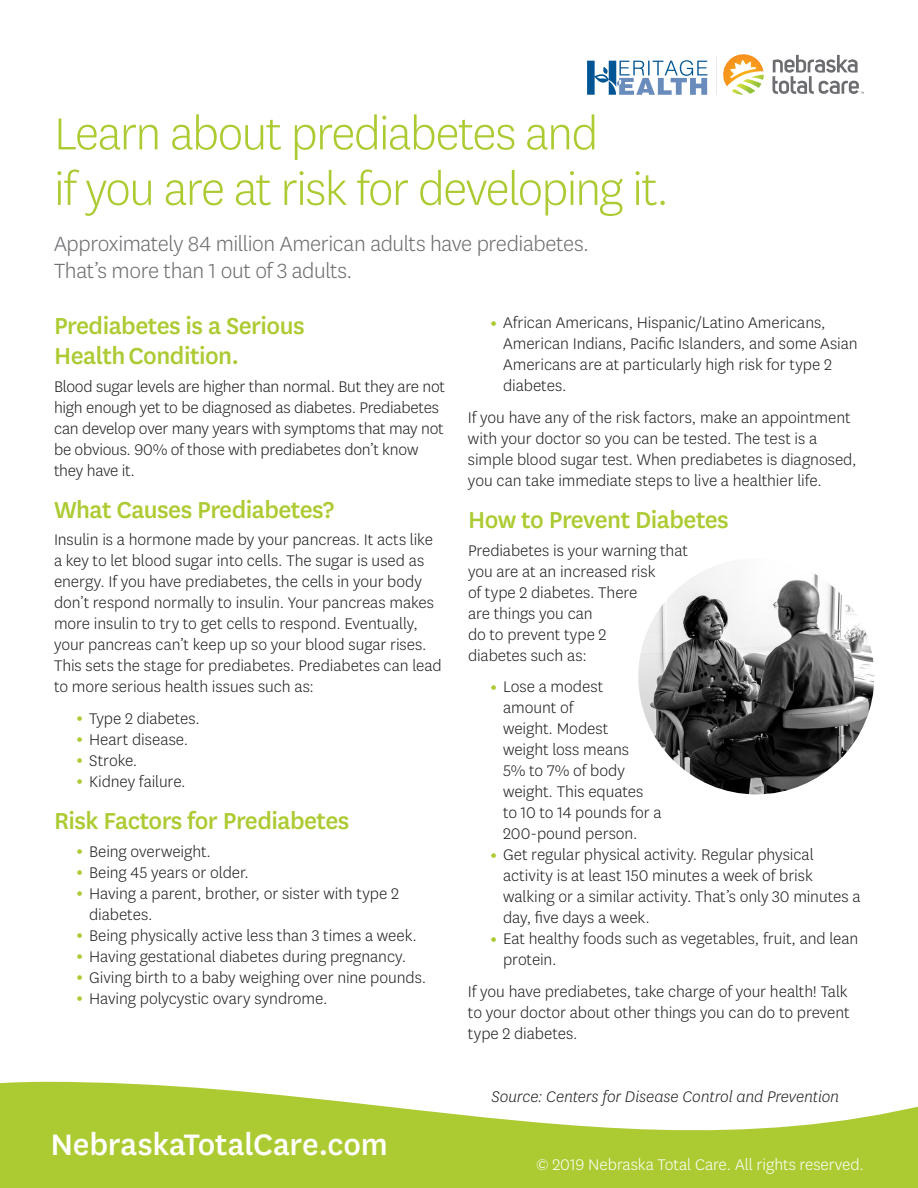
<style>
.page{position:relative;width:918px;height:1188px;background:#fff}
.page>*{position:absolute;margin:0;border:0;box-sizing:border-box;transform-origin:0 0}
.Sub_a{font:300 52.5px/55.5px "Centene Sans";letter-spacing:-.03em;color:#accb33}
.t1{font:500 34.65px "Centene Sans";letter-spacing:-.005em;color:#fff}
.sub_b{font:500 27px/30px "Centene Sans";letter-spacing:-.02em;color:#accb33}
.intro_paragraph{font:300 24px/27px "Centene Sans";letter-spacing:-.015em;color:#6c6d70}
.Body{font:300 18px/21px "Centene Sans";letter-spacing:-.005em;color:#231f20}
.bullet_indent{font:300 18px/21px "Centene Sans";letter-spacing:-.005em;color:#231f20}
.Body-2{font:italic 300 18px "Centene Sans";letter-spacing:-.01em;color:#231f20}
.t2{font:300 18px "Centene Sans";color:#fff}
.s1{font-size:37.5px;color:#accb33}
</style>
<div class="page">
<svg style="left:587px;top:60px;width:120px;height:35px"></svg>
<hr style="left:716px;top:56px;width:1px;height:39px;background:#d1d2d4">
<svg style="left:723px;top:54px;width:41px;height:41px"></svg>
<svg style="left:773px;top:55px;width:91px;height:39px"></svg>
<svg style="left:0;top:1082px;width:918px;height:106px;fill:#accb33"></svg>
<img style="left:638px;top:558px;width:236px;height:236px;border-radius:118px">
<p class="Sub_a" style="left:54px;top:104px;width:617px">Learn about prediabetes and<br>if you are at risk for developing it.</p>
<p class="intro_paragraph" style="left:54px;top:230px;width:537px">Approximately 84 million American adults have prediabetes.<br>That’s more than 1 out of 3 adults.</p>
<p class="sub_b" style="left:54px;top:309px;width:252px">Prediabetes is a Serious<br>Health Condition.</p>
<p class="Body" style="left:54px;top:375px;width:393px">Blood sugar levels are higher than normal. But they are not high enough yet to be diagnosed as diabetes. Prediabetes can develop over many years with symptoms that may not be obvious. 90% of those with prediabetes don’t know they have it.</p>
<p class="sub_b" style="left:54px;top:493px;width:282px">What Causes Prediabetes?</p>
<p class="Body" style="left:54px;top:529px;width:389px">Insulin is a hormone made by your pancreas. It acts like a key to let blood sugar into cells. The sugar is used as energy. If you have prediabetes, the cells in your body don’t respond normally to insulin. Your pancreas makes more insulin to try to get cells to respond. Eventually, your pancreas can’t keep up so your blood sugar rises.<br>This sets the stage for prediabetes. Prediabetes can lead to more serious health issues such as:</p>
<p class="bullet_indent" style="left:74px;top:707px;width:127px"><span class="s1">•</span> Type 2 diabetes.</p>
<p class="bullet_indent" style="left:74px;top:728px;width:116px"><span class="s1">•</span> Heart disease.</p>
<p class="bullet_indent" style="left:74px;top:749px;width:65px"><span class="s1">•</span> Stroke.</p>
<p class="bullet_indent" style="left:74px;top:770px;width:113px"><span class="s1">•</span> Kidney failure.</p>
<p class="sub_b" style="left:54px;top:804px;width:297px">Risk Factors for Prediabetes</p>
<p class="bullet_indent" style="left:74px;top:840px;width:138px"><span class="s1">•</span> Being overweight.</p>
<p class="bullet_indent" style="left:74px;top:861px;width:176px"><span class="s1">•</span> Being 45 years or older.</p>
<p class="bullet_indent" style="left:89px;top:882px;width:311px;text-indent:-15px"><span class="s1">•</span> Having a parent, brother, or sister with type 2 diabetes.</p>
<p class="bullet_indent" style="left:74px;top:924px;width:344px"><span class="s1">•</span> Being physically active less than 3 times a week.</p>
<p class="bullet_indent" style="left:74px;top:945px;width:333px"><span class="s1">•</span> Having gestational diabetes during pregnancy.</p>
<p class="bullet_indent" style="left:74px;top:966px;width:353px"><span class="s1">•</span> Giving birth to a baby weighing over nine pounds.</p>
<p class="bullet_indent" style="left:74px;top:987px;width:255px"><span class="s1">•</span> Having polycystic ovary syndrome.</p>
<p class="bullet_indent" style="left:503px;top:312px;width:356px;text-indent:-15px"><span class="s1">•</span> African Americans, Hispanic/Latino Americans, American Indians, Pacific Islanders, and some Asian Americans are at particularly high risk for type 2 diabetes.</p>
<p class="Body" style="left:468px;top:406px;width:390px">If you have any of the risk factors, make an appointment with your doctor so you can be tested. The test is a simple blood sugar test. When prediabetes is diagnosed, you can take immediate steps to live a healthier life.</p>
<p class="sub_b" style="left:468px;top:503px;width:262px">How to Prevent Diabetes</p>
<p class="Body" style="left:468px;top:539px;width:221px">Prediabetes is your warning that you are at an increased risk<br>of type 2 diabetes. There<br>are things you can<br>do to prevent type 2<br>diabetes such as:</p>
<p class="bullet_indent" style="left:503px;top:676px;width:160px;text-indent:-15px"><span class="s1">•</span> Lose a modest<br>amount of<br>weight. Modest<br>weight loss means<br>5% to 7% of body weight. This equates to 10 to 14 pounds for a<br>200-pound person.</p>
<p class="bullet_indent" style="left:503px;top:844px;width:359px;text-indent:-15px"><span class="s1">•</span> Get regular physical activity. Regular physical activity is at least 150 minutes a week of brisk walking or a similar activity. That’s only 30 minutes a day, five days a week.</p>
<p class="bullet_indent" style="left:503px;top:928px;width:357px;text-indent:-15px"><span class="s1">•</span> Eat healthy foods such as vegetables, fruit, and lean protein.</p>
<p class="Body" style="left:468px;top:980px;width:383px;text-align:justify">If you have prediabetes, take charge of your health! Talk to your doctor about other things you can do to prevent type 2 diabetes.</p>
<p class="t1" style="left:50px;top:1121px;width:339px">NebraskaTotalCare.com</p>
<p class="Body-2" style="left:491px;top:1086px;width:349px">Source: Centers for Disease Control and Prevention</p>
<p class="t2" style="left:536px;top:1153px;width:329px">© 2019 Nebraska Total Care. All rights reserved.</p>
</div>
